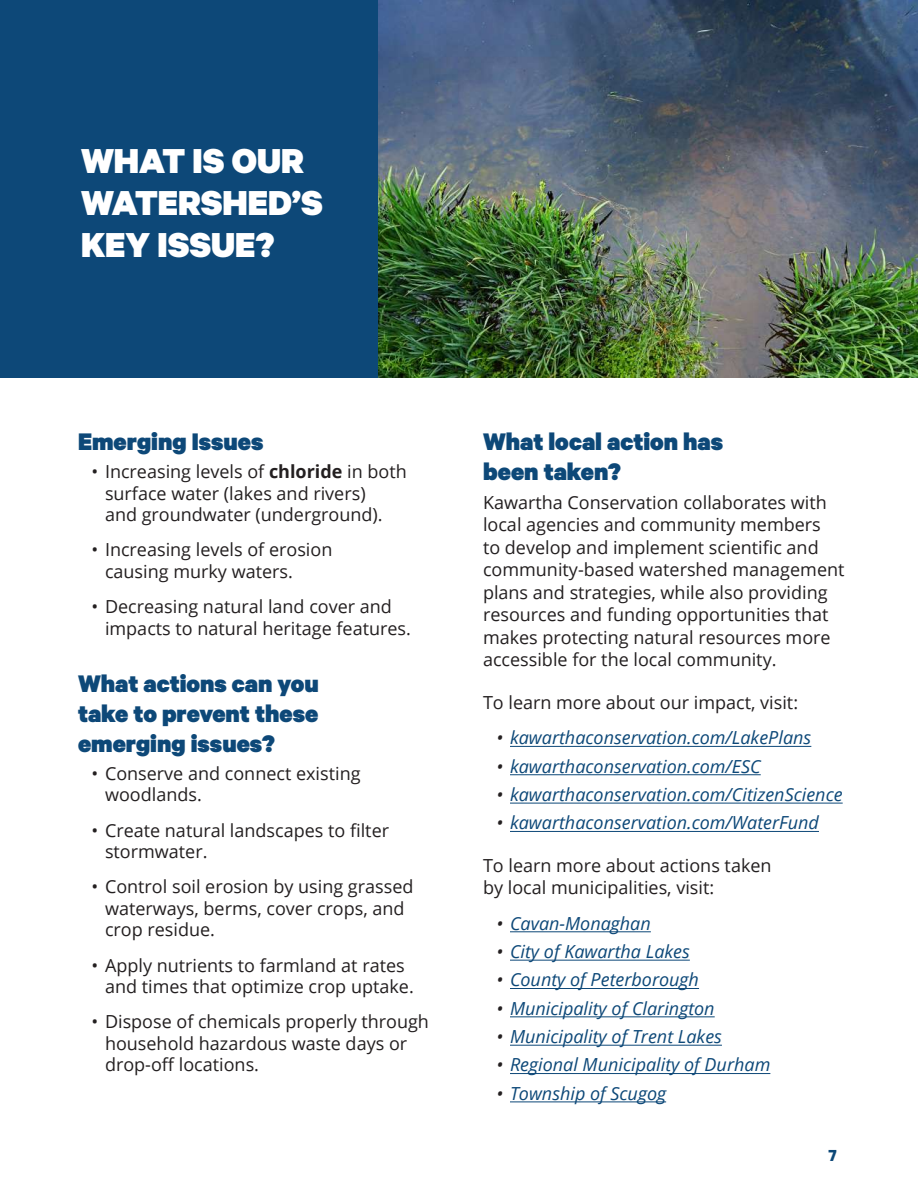
<style>
.page{position:relative;width:918px;height:1188px;background:#fff}
.page>*{position:absolute;margin:0;border:0;box-sizing:border-box;transform-origin:0 0}
.t1{font:900 39px/42px "Calibre";color:#fff}
.t2{font:900 27px/30px "Calibre";color:#0d4878;text-align:justify}
.t3{font:18px/21.6px "Open Sans";color:#231f20}
.t4{font:italic 18px "Open Sans";color:#0d4878}
.t5{font:700 18px "Calibre";color:#0d4878}
.s1{font-weight:700}
.s2{color:#231f20}
</style>
<div class="page">
<div style="left:0;top:0;width:378px;height:378px;background:#0d4878"></div>
<img style="left:378px;top:0;width:540px;height:378px">
<hr style="left:510px;top:746px;width:301px;height:1px;background:#0d4878">
<hr style="left:510px;top:774px;width:251px;height:1px;background:#0d4878">
<hr style="left:510px;top:803px;width:333px;height:1px;background:#0d4878">
<hr style="left:510px;top:831px;width:309px;height:1px;background:#0d4878">
<hr style="left:510px;top:931px;width:141px;height:1px;background:#0d4878">
<hr style="left:510px;top:960px;width:180px;height:1px;background:#0d4878">
<hr style="left:510px;top:988px;width:189px;height:1px;background:#0d4878">
<hr style="left:510px;top:1016px;width:205px;height:1px;background:#0d4878">
<hr style="left:510px;top:1045px;width:212px;height:1px;background:#0d4878">
<hr style="left:510px;top:1073px;width:260px;height:1px;background:#0d4878">
<hr style="left:510px;top:1101px;width:156px;height:1px;background:#0d4878">
<h1 class="t1" style="left:81px;top:139px;width:243px">WHAT IS OUR<br>WATERSHED’S<br>KEY ISSUE?</h1>
<h2 class="t2" style="left:78px;top:425px;width:187px">Emerging Issues</h2>
<p class="t3" style="left:105px;top:460px;width:303px;text-indent:-14px">• Increasing levels of <span class="s1">chloride</span> in both surface water (lakes and rivers)<br>and groundwater (underground).</p>
<p class="t3" style="left:105px;top:538px;width:229px;text-indent:-14px">• Increasing levels of erosion causing murky waters.</p>
<p class="t3" style="left:105px;top:595px;width:307px;text-indent:-14px">• Decreasing natural land cover and impacts to natural heritage features.</p>
<h2 class="t2" style="left:78px;top:667px;width:242px">What actions can you take to prevent these emerging issues?</h2>
<p class="t3" style="left:105px;top:762px;width:257px;text-indent:-14px">• Conserve and connect existing woodlands.</p>
<p class="t3" style="left:105px;top:819px;width:286px;text-indent:-14px">• Create natural landscapes to filter stormwater.</p>
<p class="t3" style="left:105px;top:875px;width:310px;text-indent:-14px">• Control soil erosion by using grassed waterways, berms, cover crops, and crop residue.</p>
<p class="t3" style="left:105px;top:954px;width:310px;text-indent:-14px">• Apply nutrients to farmland at rates and times that optimize crop uptake.</p>
<p class="t3" style="left:105px;top:1010px;width:325px;text-indent:-14px">• Dispose of chemicals properly through household hazardous waste days or drop-off locations.</p>
<h2 class="t2" style="left:483px;top:425px;width:242px">What local action has been taken?</h2>
<p class="t3" style="left:483px;top:491px;width:363px;line-height:22.5px">Kawartha Conservation collaborates with local agencies and community members<br>to develop and implement scientific and community-based watershed management plans and strategies, while also providing resources and funding opportunities that makes protecting natural resources more accessible for the local community.</p>
<p class="t3" style="left:483px;top:691px;width:317px">To learn more about our impact, visit:</p>
<p class="t4" style="left:496px;top:725px;width:316px"><span class="s2">•</span> kawarthaconservation.com/LakePlans</p>
<p class="t4" style="left:496px;top:754px;width:266px"><span class="s2">•</span> kawarthaconservation.com/ESC</p>
<p class="t4" style="left:496px;top:782px;width:348px"><span class="s2">•</span> kawarthaconservation.com/CitizenScience</p>
<p class="t4" style="left:496px;top:810px;width:324px"><span class="s2">•</span> kawarthaconservation.com/WaterFund</p>
<p class="t3" style="left:483px;top:854px;width:290px;line-height:22.5px">To learn more about actions taken by local municipalities, visit:</p>
<p class="t4" style="left:496px;top:911px;width:156px"><span class="s2">•</span> Cavan-Monaghan</p>
<p class="t4" style="left:496px;top:939px;width:195px"><span class="s2">•</span> City of Kawartha Lakes</p>
<p class="t4" style="left:496px;top:967px;width:204px"><span class="s2">•</span> County of Peterborough</p>
<p class="t4" style="left:496px;top:996px;width:220px"><span class="s2">•</span> Municipality of Clarington</p>
<p class="t4" style="left:496px;top:1024px;width:227px"><span class="s2">•</span> Municipality of Trent Lakes</p>
<p class="t4" style="left:496px;top:1052px;width:275px"><span class="s2">•</span> Regional Municipality of Durham</p>
<p class="t4" style="left:496px;top:1081px;width:171px"><span class="s2">•</span> Township of Scugog</p>
<p class="t5" style="left:829px;top:1144px;width:10px">7</p>
</div>
